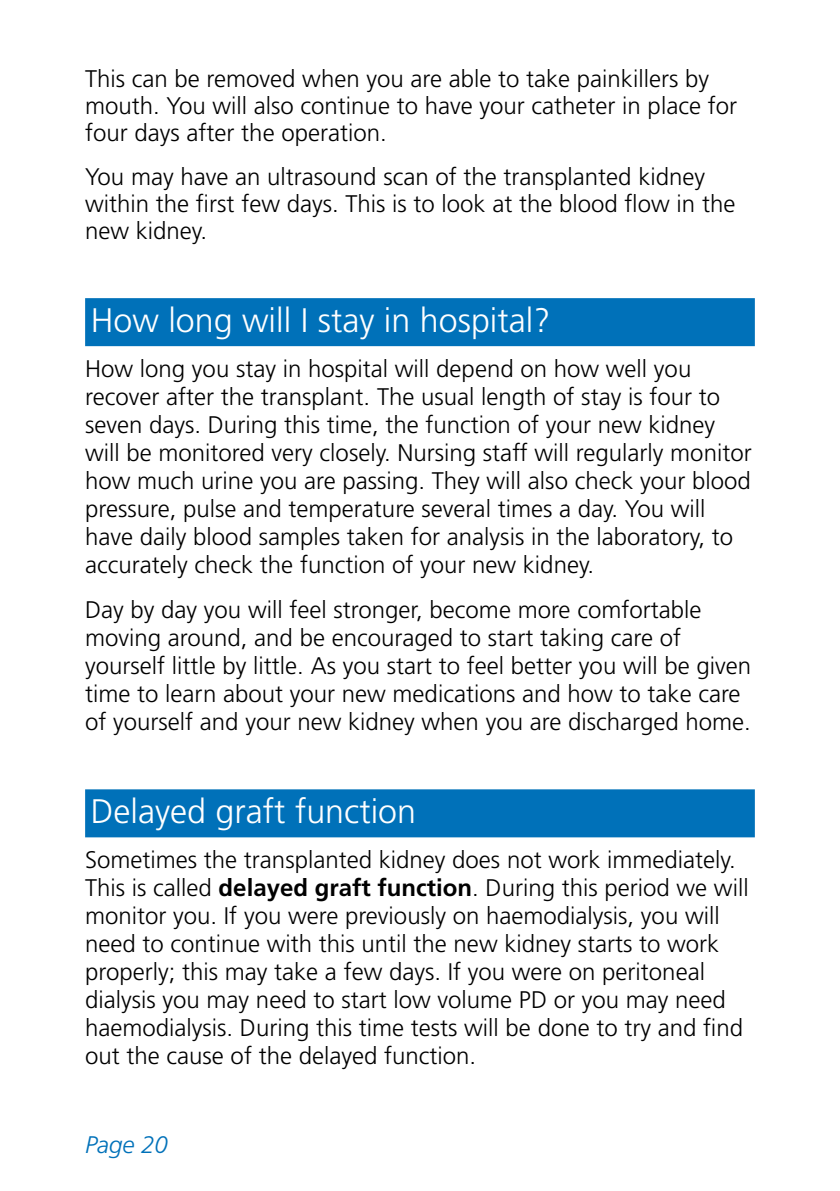
<style>
.page{position:relative;width:840px;height:1191px;background:#fff}
.page>*{position:absolute;margin:0;border:0;box-sizing:border-box;transform-origin:0 0}
.t1{font:300 34px "Frutiger";color:#fff}
.t2{font:300 24px/28px "Frutiger";color:#000}
.t3{font:italic 300 24px "Frutiger";color:#0071b9}
.s1{font-weight:700}
</style>
<div class="page">
<div style="left:85px;top:298px;width:669px;height:48px;background:#0071b9"></div>
<div style="left:85px;top:789px;width:669px;height:48px;background:#0071b9"></div>
<p class="t2" style="left:85px;top:65px;width:653px;line-height:27px">This can be removed when you are able to take painkillers by mouth. You will also continue to have your catheter in place for four days after the operation.</p>
<p class="t2" style="left:85px;top:163px;width:651px;line-height:27px">You may have an ultrasound scan of the transplanted kidney within the first few days. This is to look at the blood flow in the new kidney.</p>
<h1 class="t1" style="left:91px;top:301px;width:461px">How long will I stay in hospital?</h1>
<p class="t2" style="left:85px;top:355px;width:667px">How long you stay in hospital will depend on how well you recover after the transplant. The usual length of stay is four to seven days. During this time, the function of your new kidney will be monitored very closely. Nursing staff will regularly monitor how much urine you are passing. They will also check your blood pressure, pulse and temperature several times a day. You will have daily blood samples taken for analysis in the laboratory, to accurately check the function of your new kidney.</p>
<p class="t2" style="left:85px;top:596px;width:667px">Day by day you will feel stronger, become more comfortable moving around, and be encouraged to start taking care of yourself little by little. As you start to feel better you will be given time to learn about your new medications and how to take care of yourself and your new kidney when you are discharged home.</p>
<h1 class="t1" style="left:91px;top:792px;width:326px">Delayed graft function</h1>
<p class="t2" style="left:85px;top:846px;width:664px">Sometimes the transplanted kidney does not work immediately.<br>This is called <span class="s1">delayed graft function</span>. During this period we will monitor you. If you were previously on haemodialysis, you will need to continue with this until the new kidney starts to work properly; this may take a few days. If you were on peritoneal dialysis you may need to start low volume PD or you may need haemodialysis. During this time tests will be done to try and find out the cause of the delayed function.</p>
<p class="t3" style="left:85px;top:1131px;width:84px">Page 20</p>
</div>
